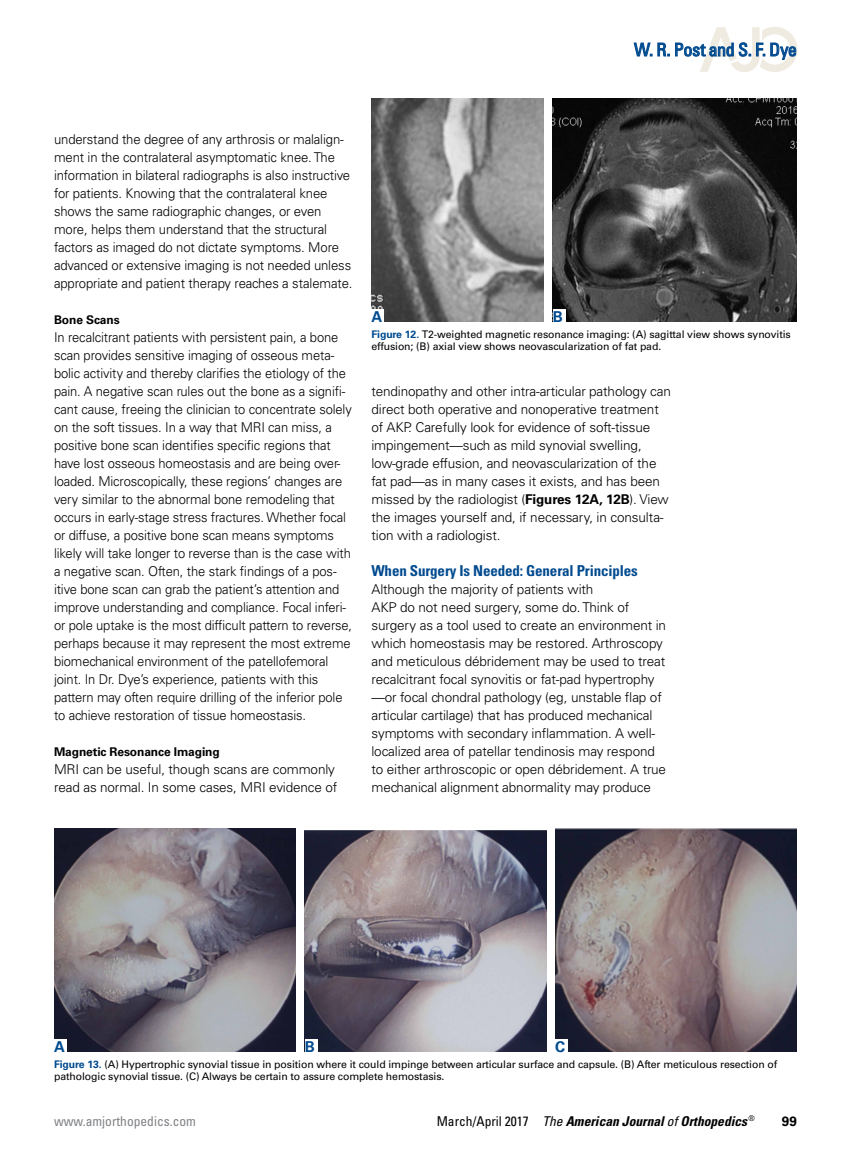
<style>
.page{position:relative;width:851px;height:1161px;background:#fff}
.page>*{position:absolute;margin:0;border:0;box-sizing:border-box;transform-origin:0 0}
.t1{font:condensed 18px "Univers LT Std";letter-spacing:-.02em;color:#004a8f}
.t2{font:700 condensed 15px "Univers LT Std";letter-spacing:-.01em;color:#004a8f}
.t3{font:700 15px "Univers LT Std";color:#004a8f}
.t4{font:300 13.5px/18px "Univers LT Std";letter-spacing:-.01em;color:#000}
.t5{font:300 13.5px/18px "Univers LT Std";letter-spacing:-.01em;color:#000;scale:.96 1}
.t6{font:italic 700 condensed 13.5px "Univers LT Std";color:#000}
.t7{font:condensed 13.5px "Univers LT Std";color:#808285}
.t8{font:700 13.5px "Univers LT Std";color:#000}
.t9{font:700 12px "Univers LT Std";letter-spacing:-.01em;color:#000}
.t10{font:10.5px/12px "Univers LT Std";letter-spacing:-.01em;color:#000}
.s1{font-weight:700;color:#004a8f}
.s2{font-weight:700}
.s3{font-weight:400;font-style:normal}
.s4{font-weight:400}
</style>
<div class="page">
<svg style="left:633px;top:42px;width:36px;height:15px"></svg>
<svg style="left:675px;top:27px;width:122px;height:45px"></svg>
<img style="left:371px;top:98px;width:172px;height:224px">
<img style="left:552px;top:98px;width:244px;height:224px">
<div style="left:371px;top:309px;width:13px;height:13px;background:#fff"></div>
<div style="left:552px;top:309px;width:13px;height:13px;background:#fff"></div>
<img style="left:54px;top:828px;width:242px;height:224px">
<img style="left:304px;top:830px;width:242px;height:222px">
<img style="left:555px;top:828px;width:241px;height:224px">
<div style="left:54px;top:1039px;width:13px;height:13px;background:#fff"></div>
<div style="left:304px;top:1039px;width:13px;height:13px;background:#fff"></div>
<div style="left:555px;top:1039px;width:13px;height:13px;background:#fff"></div>
<h1 class="t1" style="left:634px;top:38px;width:164px">W. R. Post and S. F. Dye</h1>
<p class="t4" style="left:54px;top:130px;width:300px">understand the degree of any arthrosis or malalign&shy;ment in the contralateral asymptomatic knee. The information in bilateral radiographs is also instructive for patients. Knowing that the contralateral knee shows the same radiographic changes, or even more, helps them understand that the structural factors as imaged do not dictate symptoms. More advanced or extensive imaging is not needed unless appropriate and patient therapy reaches a stalemate.</p>
<p class="t9" style="left:54px;top:313px;width:67px">Bone Scans</p>
<p class="t5" style="left:54px;top:328px;width:312px">In recalcitrant patients with persistent pain, a bone scan provides sensitive imaging of osseous meta&shy;bolic activity and thereby clarifies the etiology of the pain. A negative scan rules out the bone as a signifi&shy;cant cause, freeing the clinician to concentrate solely on the soft tissues. In a way that MRI can miss, a positive bone scan identifies specific regions that have lost osseous homeostasis and are being over&shy;loaded. Microscopically, these regions’ changes are very similar to the abnormal bone remodeling that occurs in early-stage stress fractures. Whether focal or diffuse, a positive bone scan means symptoms likely will take longer to reverse than is the case with a negative scan. Often, the stark findings of a pos&shy;itive bone scan can grab the patient’s attention and improve understanding and compliance. Focal inferi&shy;or pole uptake is the most difficult pattern to reverse, perhaps because it may represent the most extreme biomechanical environment of the patellofemoral joint. In Dr. Dye’s experience, patients with this pattern may often require drilling of the inferior pole to achieve restoration of tissue homeostasis.</p>
<p class="t9" style="left:54px;top:745px;width:167px">Magnetic Resonance Imaging</p>
<p class="t4" style="left:54px;top:760px;width:285px">MRI can be useful, though scans are commonly read as normal. In some cases, MRI evidence of</p>
<p class="t3" style="left:371px;top:308px;width:12px">A</p>
<p class="t3" style="left:552px;top:308px;width:12px">B</p>
<p class="t10" style="left:371px;top:329px;width:421px"><span class="s1">Figure 12.</span> T2-weighted magnetic resonance imaging: (A) sagittal view shows synovitis effusion; (B) axial view shows neovascularization of fat pad.</p>
<p class="t4" style="left:371px;top:382px;width:301px">tendinopathy and other intra-articular pathology can direct both operative and nonoperative treatment of AKP. Carefully look for evidence of soft-tissue impingement—such as mild synovial swelling, low-grade effusion, and neovascularization of the fat pad—as in many cases it exists, and has been missed by the radiologist (<span class="s2">Figures 12A, 12B</span>). View the images yourself and, if necessary, in consulta&shy;tion with a radiologist.</p>
<p class="t2" style="left:371px;top:561px;width:268px">When Surgery Is Needed: General Principles</p>
<p class="t4" style="left:371px;top:580px;width:296px">Although the majority of patients with<br>AKP do not need surgery, some do. Think of surgery as a tool used to create an environment in which homeostasis may be restored. Arthroscopy and meticulous débridement may be used to treat recalcitrant focal synovitis or fat-pad hypertrophy —or focal chondral pathology (eg, unstable flap of articular cartilage) that has produced mechanical symptoms with secondary inflammation. A well&shy;localized area of patellar tendinosis may respond to either arthroscopic or open débridement. A true mechanical alignment abnormality may produce</p>
<p class="t3" style="left:54px;top:1037px;width:12px">A</p>
<p class="t3" style="left:304px;top:1037px;width:12px">B</p>
<p class="t3" style="left:555px;top:1037px;width:12px">C</p>
<p class="t10" style="left:54px;top:1058px;width:724px"><span class="s1">Figure 13.</span> (A) Hypertrophic synovial tissue in position where it could impinge between articular surface and capsule. (B) After meticulous resection of pathologic synovial tissue. (C) Always be certain to assure complete hemostasis.</p>
<p class="t7" style="left:54px;top:1112px;width:143px">www.amjorthopedics.com</p>
<p class="t6" style="left:436px;top:1113px;width:320px"><span class="s3">March/April 2017</span> <span class="s4">The</span> American Journal <span class="s4">of</span> Orthopedics <sup>®</sup></p>
<p class="t8" style="left:781px;top:1113px;width:17px">99</p>
</div>
